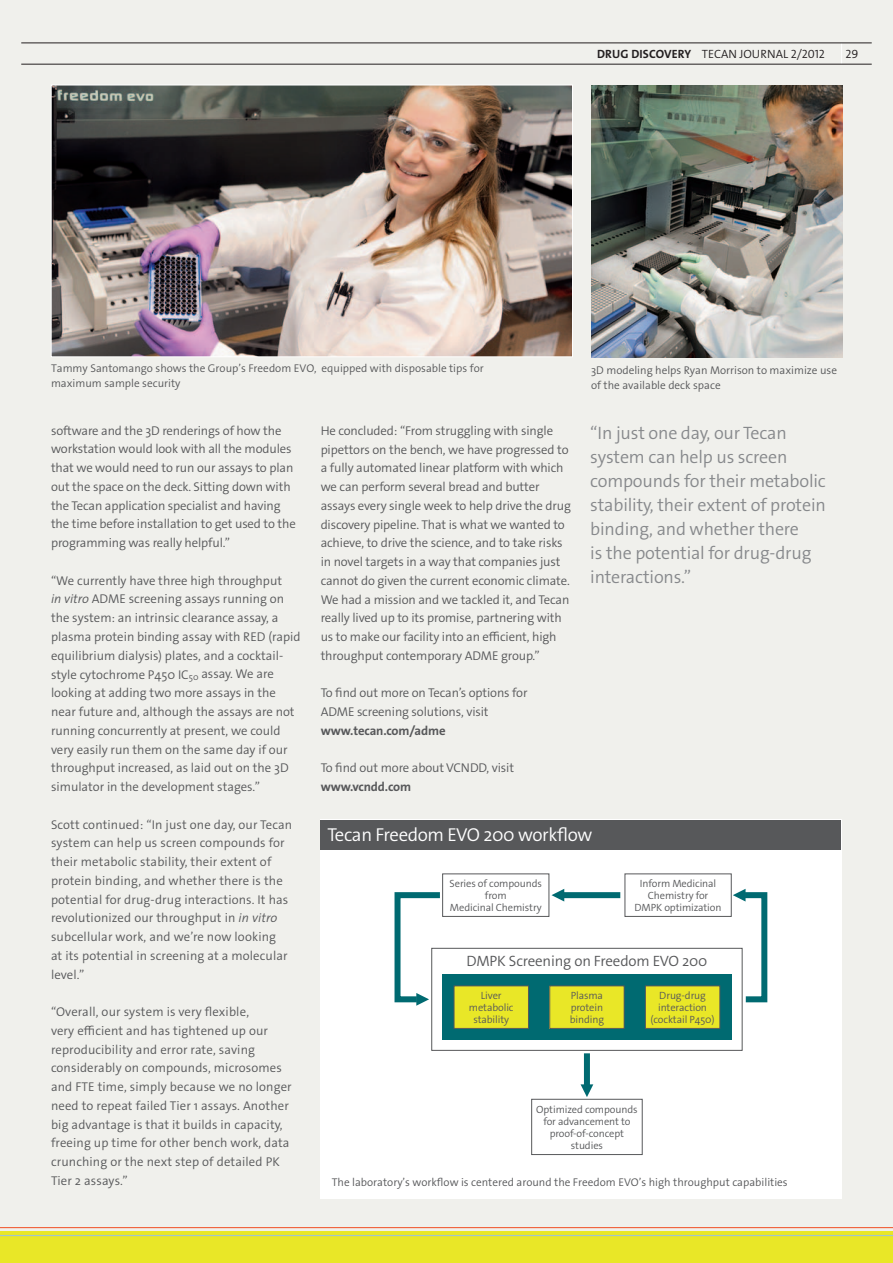
<style>
.page{position:relative;width:893px;height:1263px;background:#f0f0ec}
.page>*{position:absolute;margin:0;border:0;box-sizing:border-box;transform-origin:0 0}
.t1{font:300 18.75px "The Sans Os F";letter-spacing:-.02em;color:#fff}
.t2{font:300 18px/24px "The Sans Os F";letter-spacing:-.01em;color:#87898c}
.t3{font:300 15px "The Sans Os F";letter-spacing:-.01em;color:#57585a}
.t4{font:300 12.75px/18.8px "The Sans Os F";letter-spacing:-.005em;color:#57585a}
.t5{font:700 12.75px "The Sans Os F";letter-spacing:-.01em;color:#57585a}
.t6{font:300 12px "The Sans Os F";color:#231f20}
.t7{font:700 12px "The Sans Os F";color:#231f20}
.t8{font:300 11.25px/15px "The Sans Os F";color:#57585a}
.t9{font:300 10.5px/12px "The Sans Os F";letter-spacing:-.01em;color:#57585a;text-align:center}
.s1{font-family:"The Sans";font-style:italic}
</style>
<div class="page">
<div style="left:321px;top:820px;width:521px;height:379px;background:#fff"></div>
<div style="left:0;top:1231px;width:893px;height:32px;background:#e9e727"></div>
<hr style="left:0;top:1227px;width:893px;height:1px;background:#f04d22">
<hr style="left:0;top:1235px;width:893px;height:1px;background:#a2c5cb">
<svg style="left:841px;top:44px;width:1px;height:20px"></svg>
<hr style="left:21px;top:43px;width:851px;height:1px;background:#231f20">
<hr style="left:21px;top:64px;width:851px;height:1px;background:#231f20">
<img style="left:591px;top:85px;width:252px;height:272px">
<img style="left:53px;top:87px;width:518px;height:268px">
<div style="left:51px;top:85px;width:522px;height:272px;border:1px solid #fff"></div>
<div style="left:321px;top:820px;width:520px;height:29px;background:#57585a"></div>
<div style="left:625px;top:873px;width:107px;height:44px;border:1px solid #57585a"></div>
<div style="left:442px;top:873px;width:107px;height:44px;border:1px solid #57585a"></div>
<div style="left:531px;top:1099px;width:112px;height:56px;border:1px solid #57585a"></div>
<div style="left:431px;top:948px;width:311px;height:103px;border:1px solid #57585a"></div>
<div style="left:442px;top:974px;width:289px;height:66px;background:#006a71"></div>
<div style="left:454px;top:986px;width:74px;height:42px;background:#e9e727"></div>
<div style="left:454px;top:985px;width:75px;height:44px;border:1px solid #57585a"></div>
<div style="left:550px;top:986px;width:74px;height:42px;background:#e9e727"></div>
<div style="left:549px;top:985px;width:75px;height:44px;border:1px solid #57585a"></div>
<div style="left:645px;top:986px;width:75px;height:42px;background:#e9e727"></div>
<div style="left:645px;top:985px;width:75px;height:44px;border:1px solid #57585a"></div>
<div style="left:561px;top:892px;width:59px;height:6px;background:#006a71"></div>
<svg style="left:551px;top:889px;width:13px;height:12px"></svg>
<svg style="left:581px;top:1084px;width:12px;height:13px"></svg>
<svg style="left:733px;top:889px;width:35px;height:116px"></svg>
<svg style="left:394px;top:889px;width:52px;height:117px"></svg>
<div style="left:584px;top:1053px;width:6px;height:38px;background:#006a71"></div>
<p class="t7" style="left:597px;top:46px;width:42px">Drug discovery</p>
<p class="t6" style="left:702px;top:46px;width:125px">TECAN JOURNAL 2/2012</p>
<p class="t6" style="left:846px;top:46px;width:15px">29</p>
<p class="t8" style="left:51px;top:361px;width:434px">Tammy Santomango shows the Group’s Freedom EVO, equipped with disposable tips for maximum sample security</p>
<p class="t8" style="left:591px;top:363px;width:247px">3D modeling helps Ryan Morrison to maximize use of the available deck space</p>
<p class="t4" style="left:51px;top:421px;width:246px">software and the 3D renderings of how the workstation would look with all the modules that we would need to run our assays to plan out the space on the deck. Sitting down with the Tecan application specialist and having the time before installation to get used to the programming was really helpful.”</p>
<p class="t4" style="left:51px;top:571px;width:251px">“We currently have three high throughput<br><span class="s1">in vitro</span> ADME screening assays running on the system: an intrinsic clearance assay, a plasma protein binding assay with RED (rapid equilibrium dialysis) plates, and a cocktail&shy;style cytochrome P450 IC<sub>50</sub> assay. We are looking at adding two more assays in the near future and, although the assays are not running concurrently at present, we could very easily run them on the same day if our throughput increased, as laid out on the 3D simulator in the development stages.”</p>
<p class="t4" style="left:51px;top:815px;width:243px">Scott continued: “In just one day, our Tecan system can help us screen compounds for their metabolic stability, their extent of protein binding, and whether there is the potential for drug-drug interactions. It has revolutionized our throughput in <span class="s1">in vitro </span>subcellular work, and we’re now looking<br>at its potential in screening at a molecular level.”</p>
<p class="t4" style="left:51px;top:1002px;width:242px">“Overall, our system is very flexible,<br>very efficient and has tightened up our reproducibility and error rate, saving considerably on compounds, microsomes and FTE time, simply because we no longer need to repeat failed Tier 1 assays. Another big advantage is that it builds in capacity, freeing up time for other bench work, data crunching or the next step of detailed PK Tier 2 assays.”</p>
<p class="t4" style="left:321px;top:421px;width:252px">He concluded: “From struggling with single pipettors on the bench, we have progressed to a fully automated linear platform with which we can perform several bread and butter assays every single week to help drive the drug discovery pipeline. That is what we wanted to achieve, to drive the science, and to take risks in novel targets in a way that companies just cannot do given the current economic climate.<br>We had a mission and we tackled it, and Tecan really lived up to its promise, partnering with us to make our facility into an efficient, high throughput contemporary ADME group.”</p>
<p class="t4" style="left:321px;top:684px;width:208px">To find out more on Tecan’s options for<br>ADME screening solutions, visit</p>
<p class="t5" style="left:321px;top:722px;width:126px">www.tecan.com/adme</p>
<p class="t4" style="left:321px;top:759px;width:195px">To find out more about VCNDD, visit</p>
<p class="t5" style="left:321px;top:779px;width:92px">www.vcndd.com</p>
<h2 class="t2" style="left:590px;top:421px;width:237px">“In just one day, our Tecan system can help us screen compounds for their metabolic stability, their extent of protein binding, and whether there<br>is the potential for drug-drug interactions.”</h2>
<h1 class="t1" style="left:327px;top:823px;width:267px">Tecan Freedom EVO 200 workflow</h1>
<p class="t9" style="left:450px;top:877px;width:94px">Series of compounds from<br>Medicinal Chemistry</p>
<p class="t9" style="left:635px;top:877px;width:88px">Inform Medicinal<br>Chemistry for<br>DMPK optimization</p>
<p class="t3" style="left:466px;top:951px;width:243px">DMPK Screening on Freedom EVO 200</p>
<p class="t9" style="left:469px;top:989px;width:46px">Liver metabolic stability</p>
<p class="t9" style="left:570px;top:989px;width:36px;text-align:justify">Plasma protein binding</p>
<p class="t9" style="left:650px;top:989px;width:66px">Drug-drug interaction (cocktail P450)</p>
<p class="t9" style="left:536px;top:1103px;width:103px">Optimized compounds for advancement to proof-of-concept studies</p>
<p class="t8" style="left:332px;top:1175px;width:458px">The laboratory’s workflow is centered around the Freedom EVO’s high throughput capabilities</p>
</div>
